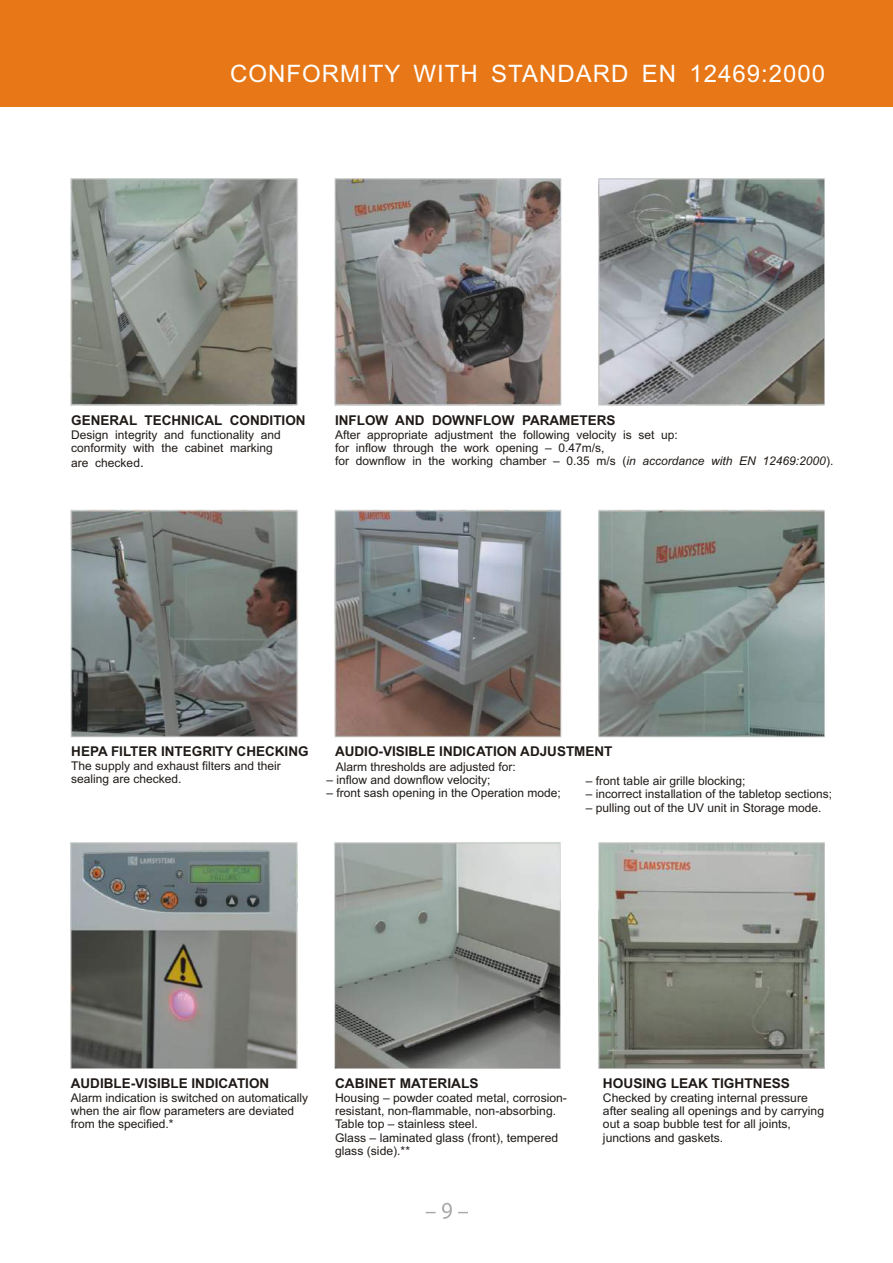
<style>
.page{position:relative;width:893px;height:1263px;background:#fff}
.page>*{position:absolute;margin:0;border:0;box-sizing:border-box;transform-origin:0 0}
.t1{font:24px "Arial";letter-spacing:.04em;color:#fff}
.t2{font:700 13.5px "Arial";color:#1f1a17}
.t3{font:12px/13.4px "Arial";color:#1f1a17}
.s1{font-size:13.5px}
.s2{font-style:italic}
</style>
<div class="page">
<div style="left:0;top:0;width:893px;height:106px;background:#e87817"></div>
<svg style="left:426px;top:1203px;width:42px;height:16px"></svg>
<img style="left:70px;top:178px;width:755px;height:890px">
<h1 class="t1" style="left:230px;top:64px;width:596px">CONFORMITY WITH STANDARD EN 12469:2000</h1>
<p class="t2" style="left:71px;top:415px;width:236px">GENERAL TECHNICAL CONDITION</p>
<p class="t3" style="left:71px;top:429px;width:211px">Design integrity and functionality and conformity with the cabinet marking</p>
<p class="t3" style="left:71px;top:457px;width:74px">are checked<span class="s1">.</span></p>
<p class="t2" style="left:335px;top:415px;width:282px">INFLOW AND DOWNFLOW PARAMETERS</p>
<p class="t3" style="left:335px;top:429px;width:500px">After appropriate adjustment the following velocity is set up:<br>for inflow through the work opening – 0.47m/s,<br>for downflow in the working chamber – 0.35 m/s (<span class="s2">in accordance with EN 12469:2000</span>).</p>
<p class="t2" style="left:71px;top:746px;width:239px">HEPA FILTER INTEGRITY CHECKING</p>
<p class="t3" style="left:71px;top:760px;width:211px">The supply and exhaust filters and their sealing are checked.</p>
<p class="t2" style="left:335px;top:746px;width:279px">AUDIO-VISIBLE INDICATION ADJUSTMENT</p>
<p class="t3" style="left:336px;top:761px;width:182px">Alarm thresholds are adjusted for:</p>
<p class="t3" style="left:327px;top:774px;width:166px">– inflow and downflow velocity;</p>
<p class="t3" style="left:327px;top:788px;width:236px">– front sash opening in the Operation mode;</p>
<p class="t3" style="left:586px;top:775px;width:161px">– front table air grille blocking;</p>
<p class="t3" style="left:586px;top:788px;width:248px">– incorrect installation of the tabletop sections;</p>
<p class="t3" style="left:586px;top:802px;width:237px">– pulling out of the UV unit in Storage mode.</p>
<p class="t2" style="left:71px;top:1078px;width:200px">AUDIBLE-VISIBLE INDICATION</p>
<p class="t3" style="left:71px;top:1092px;width:239px">Alarm indication is switched on automatically when the air flow parameters are deviated from the specified.*</p>
<p class="t2" style="left:335px;top:1078px;width:145px">CABINET MATERIALS</p>
<p class="t3" style="left:335px;top:1092px;width:233px">Housing – powder coated metal, corrosion&shy;resistant, non-flammable, non-absorbing.<br>Table top – stainless steel.<br>Glass – laminated glass (front), tempered glass (side).**</p>
<p class="t2" style="left:603px;top:1078px;width:189px">HOUSING LEAK TIGHTNESS</p>
<p class="t3" style="left:603px;top:1092px;width:223px">Checked by creating internal pressure after sealing all openings and by carrying out a soap bubble test for all joints, junctions and gaskets.</p>
</div>
